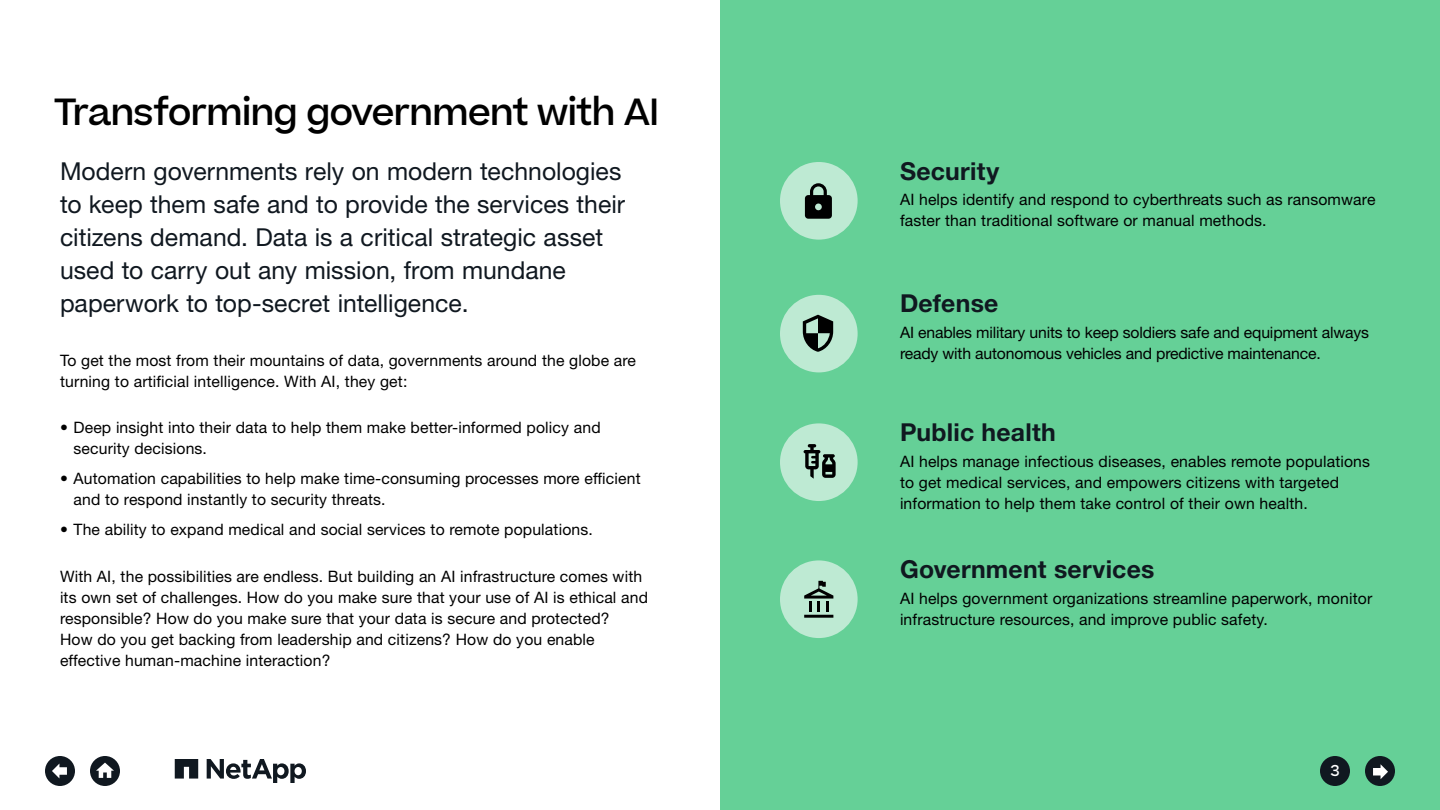
<style>
.page{position:relative;width:1440px;height:810px;background:#fff}
.page>*{position:absolute;margin:0;border:0;box-sizing:border-box;transform-origin:0 0}
.t1{font:500 36px "Beatrice";letter-spacing:-.03em;color:#000}
.t2{font:24.75px/33px "Helvetica Neue LT Std";color:#101820}
.t3{font:700 24.75px "Helvetica Neue LT Std";letter-spacing:.01em;color:#101820}
.t4{font:15.75px/21px "Helvetica Neue LT Std";letter-spacing:.01em;color:#000}
.t5{font:15.75px/21px "Helvetica Neue LT Std";letter-spacing:-.01em;color:#000}
.t6{font:500 15px "Beatrice";color:#fff}
</style>
<div class="page">
<div style="left:720px;top:0;width:720px;height:810px;background:#65d097"></div>
<div style="left:780px;top:162px;width:78px;height:78px;background:#beead3;border-radius:50%"></div>
<svg style="left:805px;top:183px;width:27px;height:36px"></svg>
<div style="left:780px;top:423px;width:78px;height:78px;background:#beead3;border-radius:50%"></div>
<svg style="left:804px;top:444px;width:32px;height:35px"></svg>
<div style="left:780px;top:560px;width:78px;height:78px;background:#beead3;border-radius:50%"></div>
<svg style="left:804px;top:581px;width:29px;height:37px"></svg>
<div style="left:780px;top:295px;width:78px;height:77px;background:#beead3;border-radius:50%"></div>
<svg style="left:803px;top:315px;width:30px;height:37px"></svg>
<svg style="left:207px;top:759px;width:99px;height:24px"></svg>
<svg style="left:175px;top:759px;width:23px;height:20px"></svg>
<div style="left:1320px;top:756px;width:30px;height:30px;background:#101820;border-radius:50%"></div>
<div style="left:90px;top:756px;width:30px;height:30px;background:#101820;border-radius:50%"></div>
<svg style="left:96px;top:763px;width:18px;height:15px"></svg>
<div style="left:1365px;top:756px;width:30px;height:30px;background:#101820;border-radius:50%"></div>
<svg style="left:1373px;top:764px;width:15px;height:15px"></svg>
<div style="left:45px;top:756px;width:30px;height:30px;background:#101820;border-radius:50%"></div>
<svg style="left:52px;top:764px;width:15px;height:14px"></svg>
<h1 class="t1" style="left:53px;top:88px;width:607px">Transforming government with AI</h1>
<h2 class="t2" style="left:60px;top:154px;width:567px">Modern governments rely on modern technologies to keep them safe and to provide the services their citizens demand. Data is a critical strategic asset used to carry out any mission, from mundane paperwork to top-secret intelligence.</h2>
<p class="t4" style="left:60px;top:349px;width:578px">To get the most from their mountains of data, governments around the globe are turning to artificial intelligence. With AI, they get:</p>
<p class="t4" style="left:73px;top:417px;width:529px;text-indent:-13px">• Deep insight into their data to help them make better-informed policy and security decisions.</p>
<p class="t4" style="left:73px;top:468px;width:569px;text-indent:-13px">• Automation capabilities to help make time-consuming processes more efficient and to respond instantly to security threats.</p>
<p class="t4" style="left:60px;top:519px;width:534px">• The ability to expand medical and social services to remote populations.</p>
<p class="t4" style="left:60px;top:565px;width:590px">With AI, the possibilities are endless. But building an AI infrastructure comes with its own set of challenges. How do you make sure that your use of AI is ethical and responsible? How do you make sure that your data is secure and protected?<br>How do you get backing from leadership and citizens? How do you enable effective human-machine interaction?</p>
<h2 class="t3" style="left:900px;top:156px;width:101px">Security</h2>
<p class="t4" style="left:900px;top:189px;width:477px">AI helps identify and respond to cyberthreats such as ransomware faster than traditional software or manual methods.</p>
<h2 class="t3" style="left:900px;top:288px;width:100px">Defense</h2>
<p class="t5" style="left:900px;top:322px;width:471px">AI enables military units to keep soldiers safe and equipment always ready with autonomous vehicles and predictive maintenance.</p>
<h2 class="t3" style="left:900px;top:417px;width:157px">Public health</h2>
<p class="t4" style="left:900px;top:450px;width:472px">AI helps manage infectious diseases, enables remote populations to get medical services, and empowers citizens with targeted information to help them take control of their own health.</p>
<h2 class="t3" style="left:900px;top:554px;width:256px">Government services</h2>
<p class="t4" style="left:900px;top:587px;width:474px">AI helps government organizations streamline paperwork, monitor infrastructure resources, and improve public safety.</p>
<p class="t6" style="left:1330px;top:761px;width:11px">3</p>
</div>
